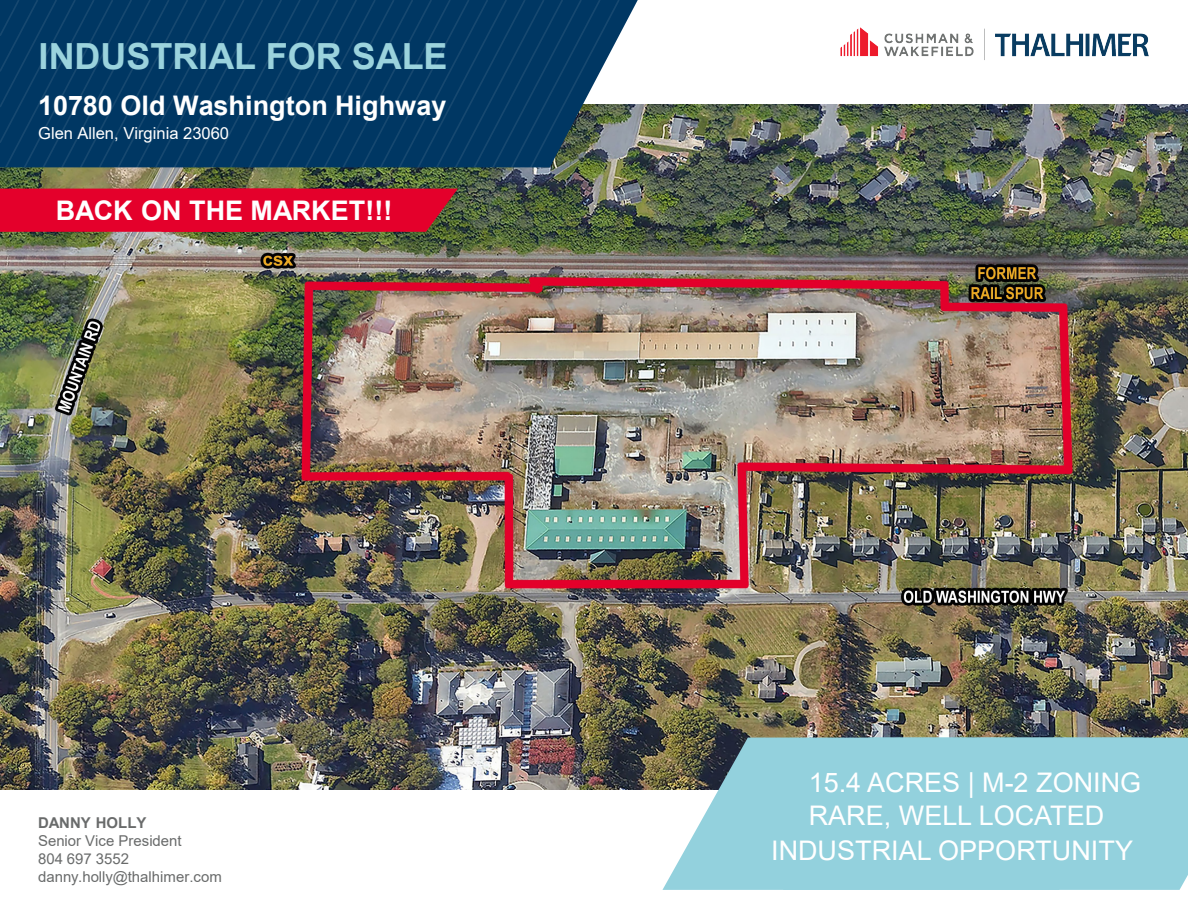
<style>
.page{position:relative;width:1188px;height:918px;background:#fff}
.page>*{position:absolute;margin:0;border:0;box-sizing:border-box;transform-origin:0 0}
.t1{font:700 36px "Arial";color:#9bd3dd}
.t2{font:27px "Arial";color:#fff}
.t3{font:700 27px "Arial";color:#fff}
.t4{font:16.5px "Arial";color:#fff}
.t5{font:15px "Arial";color:#696b6b}
.t6{font:700 15px "Arial";color:#696b6b}
</style>
<div class="page">
<img style="left:0;top:104px;width:1188px;height:685px">
<svg style="left:621px;top:0;width:17px;height:167px"></svg>
<svg style="left:0;top:0;width:621px;height:170px;background:#0a3d65"></svg>
<img style="left:840px;top:27px;width:309px;height:33px">
<svg style="left:662px;top:738px;width:121px;height:152px;fill:#93d1dd"></svg>
<div style="left:0;top:189px;width:458px;height:43px;background:#e4002b"></div>
<div style="left:783px;top:738px;width:405px;height:152px;background:#93d1dd"></div>
<p class="t1" style="left:39px;top:31px;width:411px">INDUSTRIAL FOR SALE</p>
<h1 class="t3" style="left:38px;top:87px;width:410px">10780 Old Washington Highway</h1>
<h1 class="t4" style="left:38px;top:122px;width:192px">Glen Allen, Virginia 23060</h1>
<p class="t3" style="left:56px;top:191px;width:338px">BACK ON THE MARKET!!!</p>
<p class="t6" style="left:38px;top:812px;width:110px">DANNY HOLLY</p>
<p class="t5" style="left:38px;top:831px;width:145px">Senior Vice President</p>
<p class="t5" style="left:38px;top:849px;width:92px">804 697 3552</p>
<p class="t5" style="left:38px;top:867px;width:185px">danny.holly@thalhimer.com</p>
<p class="t2" style="left:809px;top:764px;width:334px">15.4 ACRES | M-2 ZONING</p>
<p class="t2" style="left:809px;top:797px;width:297px">RARE, WELL LOCATED</p>
<p class="t2" style="left:771px;top:831px;width:363px">INDUSTRIAL OPPORTUNITY</p>
</div>
